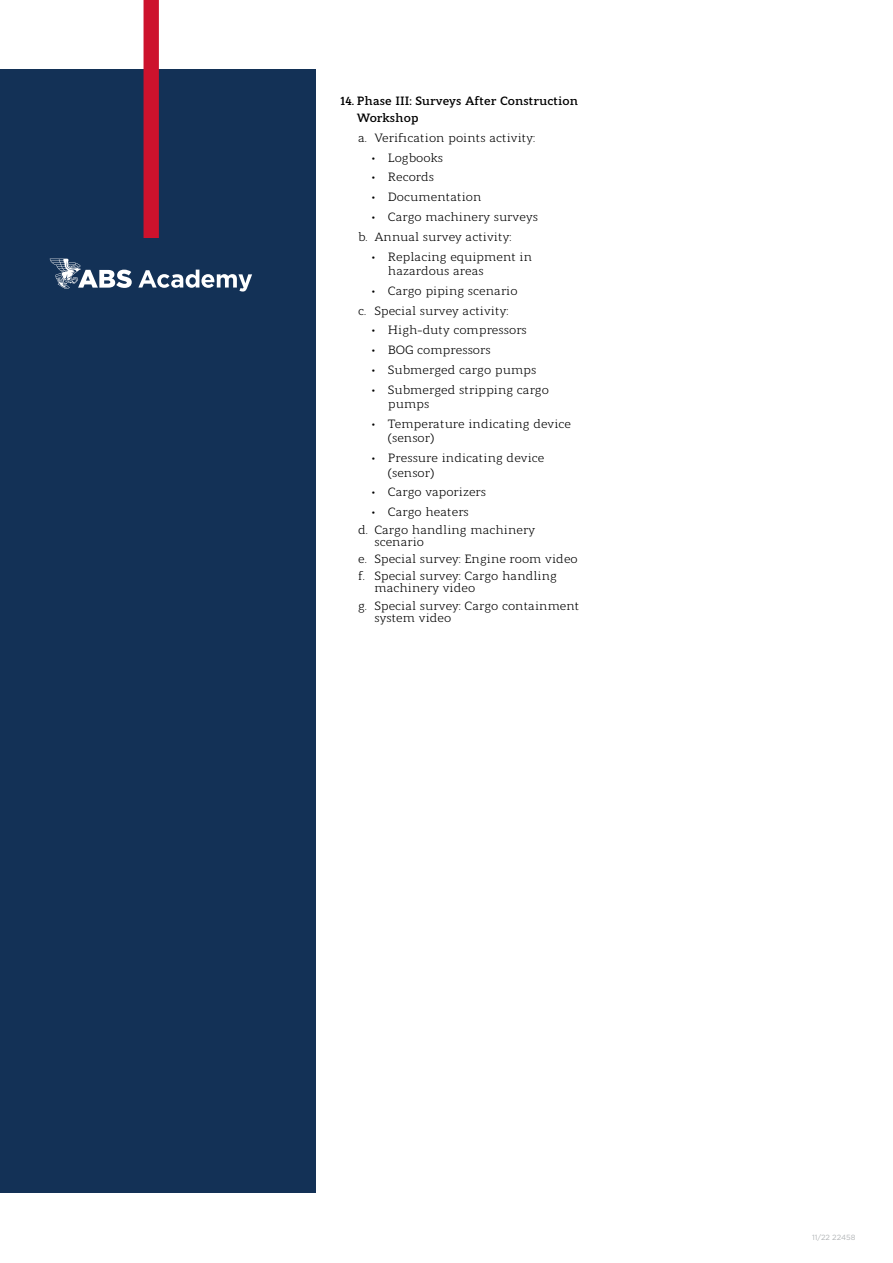
<style>
.page{position:relative;width:893px;height:1263px;background:#fff}
.page>*{position:absolute;margin:0;border:0;box-sizing:border-box;transform-origin:0 0}
.t1{font:12px/14.4px "Modum";color:#000}
.t2{font:700 12px/16.5px "Modum";color:#000}
.t3{font:7.5px "Gotham";color:#b1b4b6}
</style>
<div class="page">
<div style="left:0;top:70px;width:316px;height:1123px;background:#133156"></div>
<div style="left:144px;top:0;width:15px;height:238px;background:#cd122d"></div>
<svg style="left:50px;top:259px;width:82px;height:30px"></svg>
<svg style="left:138px;top:270px;width:114px;height:22px"></svg>
<p class="t2" style="left:357px;top:92px;width:223px;text-indent:-16px">14. Phase III: Surveys After Construction<br>Workshop</p>
<p class="t1" style="left:358px;top:129px;width:179px">a. Verification points activity:</p>
<p class="t1" style="left:372px;top:149px;width:73px">• Logbooks</p>
<p class="t1" style="left:372px;top:169px;width:64px">• Records</p>
<p class="t1" style="left:372px;top:189px;width:111px">• Documentation</p>
<p class="t1" style="left:358px;top:206px;width:181px;line-height:19.8px;text-indent:14px">• Cargo machinery surveys b. Annual survey activity:</p>
<p class="t1" style="left:388px;top:248px;width:146px;text-indent:-16px">• Replacing equipment in hazardous areas</p>
<p class="t1" style="left:358px;top:280px;width:161px;line-height:19.8px;text-indent:14px">• Cargo piping scenario c. Special survey activity:</p>
<p class="t1" style="left:372px;top:322px;width:157px">• High-duty compressors</p>
<p class="t1" style="left:372px;top:342px;width:121px">• BOG compressors</p>
<p class="t1" style="left:372px;top:361px;width:166px">• Submerged cargo pumps</p>
<p class="t1" style="left:388px;top:381px;width:163px;text-indent:-16px">• Submerged stripping cargo pumps</p>
<p class="t1" style="left:388px;top:415px;width:185px;text-indent:-16px">• Temperature indicating device (sensor)</p>
<p class="t1" style="left:388px;top:450px;width:158px;text-indent:-16px">• Pressure indicating device (sensor)</p>
<p class="t1" style="left:372px;top:484px;width:116px">• Cargo vaporizers</p>
<p class="t1" style="left:358px;top:502px;width:178px;line-height:17.4px;text-indent:14px">• Cargo heaters<br>d. Cargo handling machinery</p>
<p class="t1" style="left:358px;top:532px;width:221px;line-height:17.4px;text-indent:16px">scenario<br>e. Special survey: Engine room video f. Special survey: Cargo handling</p>
<p class="t1" style="left:358px;top:578px;width:223px;line-height:17.4px;text-indent:16px">machinery video<br>g. Special survey: Cargo containment</p>
<p class="t1" style="left:374px;top:609px;width:78px">system video</p>
<p class="t3" style="left:812px;top:1233px;width:45px">11/22 22458</p>
</div>
